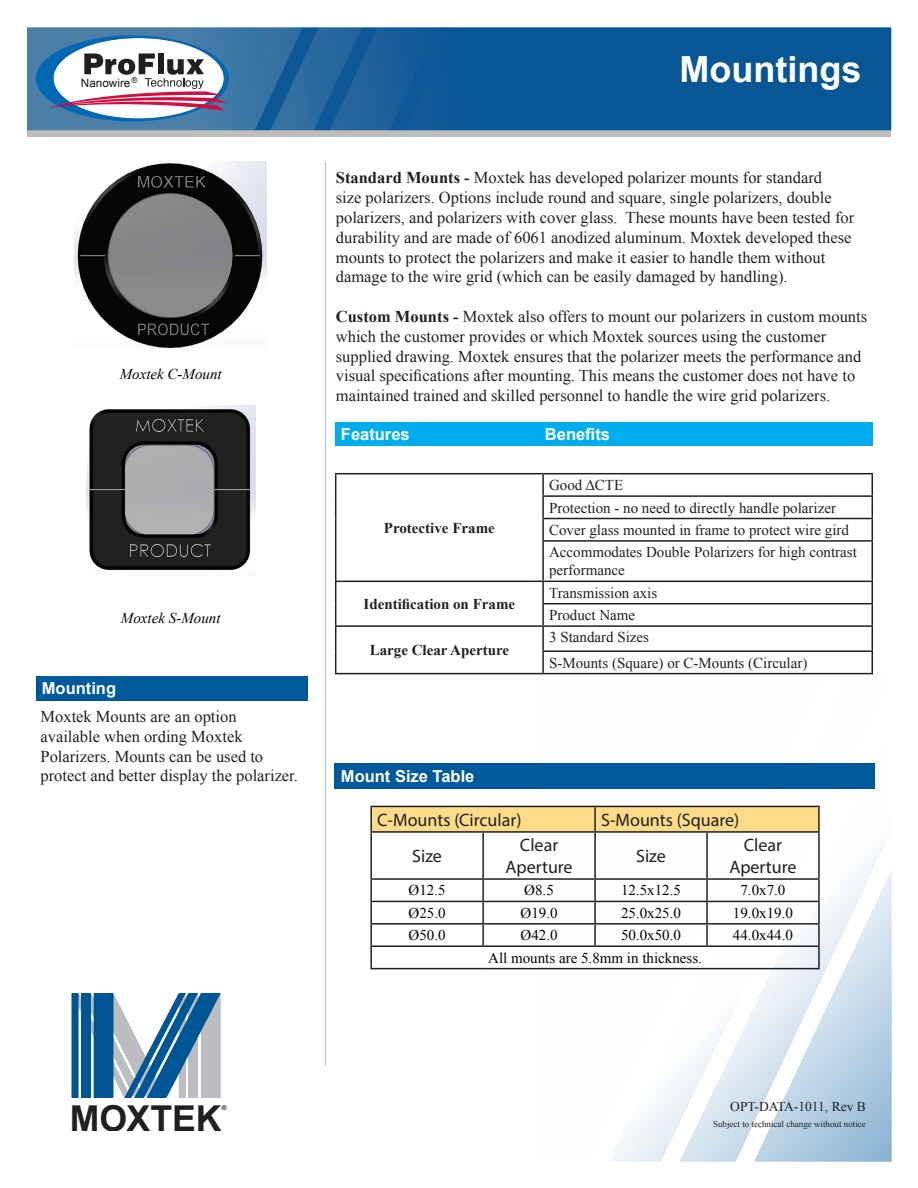
<style>
.page{position:relative;width:918px;height:1188px;background:#fff}
.page>*{position:absolute;margin:0;border:0;box-sizing:border-box;transform-origin:0 0}
.t1{font:700 36px "Arial";color:#fff}
.t2{font:700 35.7px "Arial";color:#231f20}
.t3{font:18px/21.6px "Myriad Pro";color:#231f20;text-align:center}
.t4{font:16.5px/19.8px "Times New Roman";color:#231f20}
.t5{font:700 16.5px "Arial";color:#fff}
.t6{font:15px/22.4px "Times New Roman";color:#231f20}
.t7{font:15px "Times New Roman";color:#040503}
.t8{font:700 15px "Times New Roman";color:#231f20}
.t9{font:italic 15px "Times New Roman";color:#040503}
.t10{font:13.5px "Times New Roman";color:#231f20}
.t11{font:13.05px "Raavi";color:#231f20}
.t12{font:9px "Times New Roman";color:#231f20}
.t13{font:700 6.6px "Arial";color:#231f20}
.s1{font-weight:700}
</style>
<div class="page">
<svg style="left:855px;top:667px;width:37px;height:495px"></svg>
<svg style="left:572px;top:667px;width:283px;height:495px"></svg>
<svg style="left:72px;top:993px;width:149px;height:105px"></svg>
<div style="left:81px;top:993px;width:10px;height:105px;background:#005595"></div>
<img style="left:27px;top:27px;width:864px;height:110px">
<hr style="left:335px;top:473px;width:208px;height:1px;background:#231f20">
<hr style="left:543px;top:473px;width:330px;height:1px;background:#231f20">
<hr style="left:542px;top:474px;width:2px;height:21px;background:#231f20">
<hr style="left:542px;top:495px;width:331px;height:2px;background:#231f20">
<hr style="left:542px;top:497px;width:2px;height:21px;background:#231f20">
<svg style="left:335px;top:474px;width:1px;height:67px"></svg>
<hr style="left:542px;top:518px;width:331px;height:1px;background:#231f20">
<hr style="left:542px;top:519px;width:2px;height:21px;background:#231f20">
<svg style="left:872px;top:474px;width:1px;height:66px"></svg>
<hr style="left:335px;top:541px;width:1px;height:40px;background:#231f20">
<hr style="left:542px;top:540px;width:331px;height:2px;background:#231f20">
<hr style="left:542px;top:542px;width:2px;height:39px;background:#231f20">
<hr style="left:872px;top:542px;width:1px;height:39px;background:#231f20">
<hr style="left:335px;top:581px;width:208px;height:1px;background:#231f20">
<hr style="left:543px;top:581px;width:330px;height:1px;background:#231f20">
<hr style="left:542px;top:582px;width:2px;height:21px;background:#231f20">
<hr style="left:542px;top:603px;width:331px;height:1px;background:#231f20">
<hr style="left:542px;top:604px;width:2px;height:21px;background:#231f20">
<hr style="left:335px;top:625px;width:208px;height:2px;background:#231f20">
<hr style="left:543px;top:625px;width:330px;height:2px;background:#231f20">
<hr style="left:542px;top:627px;width:2px;height:23px;background:#231f20">
<svg style="left:335px;top:582px;width:1px;height:91px"></svg>
<hr style="left:542px;top:650px;width:331px;height:2px;background:#231f20">
<hr style="left:542px;top:652px;width:2px;height:21px;background:#231f20">
<svg style="left:872px;top:582px;width:1px;height:91px"></svg>
<hr style="left:335px;top:673px;width:208px;height:1px;background:#231f20">
<hr style="left:543px;top:673px;width:330px;height:1px;background:#231f20">
<img style="left:75px;top:162px;width:192px;height:186px">
<img style="left:86px;top:406px;width:169px;height:165px">
<hr style="left:325px;top:162px;width:1px;height:904px;background:#bcbdc0">
<div style="left:36px;top:676px;width:271px;height:24px;background:#00599b"></div>
<div style="left:335px;top:763px;width:540px;height:26px;background:#00599b"></div>
<div style="left:335px;top:422px;width:538px;height:24px;background:#00aeef"></div>
<div style="left:372px;top:807px;width:446px;height:24px;background:#fcdc88"></div>
<hr style="left:370px;top:806px;width:113px;height:1px;background:#231f20">
<hr style="left:370px;top:807px;width:2px;height:24px;background:#231f20">
<hr style="left:483px;top:806px;width:112px;height:1px;background:#231f20">
<hr style="left:595px;top:806px;width:112px;height:1px;background:#231f20">
<hr style="left:594px;top:807px;width:2px;height:24px;background:#231f20">
<hr style="left:707px;top:806px;width:113px;height:1px;background:#231f20">
<hr style="left:818px;top:807px;width:2px;height:24px;background:#231f20">
<hr style="left:370px;top:831px;width:113px;height:2px;background:#231f20">
<hr style="left:370px;top:833px;width:2px;height:45px;background:#231f20">
<hr style="left:483px;top:831px;width:112px;height:2px;background:#231f20">
<hr style="left:482px;top:833px;width:2px;height:45px;background:#231f20">
<hr style="left:595px;top:831px;width:112px;height:2px;background:#231f20">
<hr style="left:594px;top:833px;width:2px;height:45px;background:#231f20">
<hr style="left:707px;top:831px;width:113px;height:2px;background:#231f20">
<hr style="left:706px;top:833px;width:2px;height:45px;background:#231f20">
<hr style="left:818px;top:833px;width:2px;height:45px;background:#231f20">
<hr style="left:370px;top:878px;width:113px;height:2px;background:#231f20">
<hr style="left:370px;top:880px;width:2px;height:21px;background:#231f20">
<hr style="left:483px;top:878px;width:112px;height:2px;background:#231f20">
<hr style="left:482px;top:880px;width:2px;height:21px;background:#231f20">
<hr style="left:595px;top:878px;width:112px;height:2px;background:#231f20">
<hr style="left:594px;top:880px;width:2px;height:21px;background:#231f20">
<hr style="left:707px;top:878px;width:113px;height:2px;background:#231f20">
<hr style="left:706px;top:880px;width:2px;height:21px;background:#231f20">
<hr style="left:818px;top:880px;width:2px;height:21px;background:#231f20">
<hr style="left:370px;top:901px;width:113px;height:1px;background:#231f20">
<hr style="left:370px;top:902px;width:2px;height:21px;background:#231f20">
<hr style="left:483px;top:901px;width:112px;height:1px;background:#231f20">
<hr style="left:482px;top:902px;width:2px;height:21px;background:#231f20">
<hr style="left:595px;top:901px;width:112px;height:1px;background:#231f20">
<hr style="left:594px;top:902px;width:2px;height:21px;background:#231f20">
<hr style="left:707px;top:901px;width:113px;height:1px;background:#231f20">
<hr style="left:706px;top:902px;width:2px;height:21px;background:#231f20">
<hr style="left:818px;top:902px;width:2px;height:21px;background:#231f20">
<hr style="left:370px;top:923px;width:113px;height:2px;background:#231f20">
<hr style="left:370px;top:925px;width:2px;height:20px;background:#231f20">
<hr style="left:483px;top:923px;width:112px;height:2px;background:#231f20">
<hr style="left:482px;top:925px;width:2px;height:20px;background:#231f20">
<hr style="left:595px;top:923px;width:112px;height:2px;background:#231f20">
<hr style="left:594px;top:925px;width:2px;height:20px;background:#231f20">
<hr style="left:707px;top:923px;width:113px;height:2px;background:#231f20">
<hr style="left:706px;top:925px;width:2px;height:20px;background:#231f20">
<hr style="left:818px;top:925px;width:2px;height:20px;background:#231f20">
<hr style="left:370px;top:945px;width:113px;height:2px;background:#231f20">
<hr style="left:370px;top:947px;width:2px;height:21px;background:#231f20">
<hr style="left:483px;top:945px;width:112px;height:2px;background:#231f20">
<hr style="left:595px;top:945px;width:112px;height:2px;background:#231f20">
<hr style="left:707px;top:945px;width:113px;height:2px;background:#231f20">
<hr style="left:818px;top:947px;width:2px;height:21px;background:#231f20">
<hr style="left:370px;top:968px;width:113px;height:1px;background:#231f20">
<hr style="left:483px;top:968px;width:112px;height:1px;background:#231f20">
<hr style="left:595px;top:968px;width:112px;height:1px;background:#231f20">
<hr style="left:707px;top:968px;width:113px;height:1px;background:#231f20">
<svg style="left:36px;top:35px;width:193px;height:86px"></svg>
<p class="t11" style="left:81px;top:74px;width:58px">Nanowire<sup>®</sup></p>
<p class="t9" style="left:120px;top:363px;width:104px">Moxtek C-Mount</p>
<p class="t9" style="left:121px;top:607px;width:101px">Moxtek S-Mount</p>
<p class="t5" style="left:42px;top:678px;width:76px">Mounting</p>
<p class="t4" style="left:40px;top:706px;width:259px">Moxtek Mounts are an option available when ording Moxtek Polarizers. Mounts can be used to protect and better display the polarizer.</p>
<h1 class="t1" style="left:680px;top:46px;width:183px">Mountings</h1>
<p class="t4" style="left:336px;top:168px;width:520px"><span class="s1">Standard Mounts -</span> Moxtek has developed polarizer mounts for standard<br>size polarizers. Options include round and square, single polarizers, double polarizers, and polarizers with cover glass. These mounts have been tested for durability and are made of 6061 anodized aluminum. Moxtek developed these mounts to protect the polarizers and make it easier to handle them without damage to the wire grid (which can be easily damaged by handling).</p>
<p class="t4" style="left:336px;top:306px;width:533px"><span class="s1">Custom Mounts -</span> Moxtek also offers to mount our polarizers in custom mounts which the customer provides or which Moxtek sources using the customer supplied drawing. Moxtek ensures that the polarizer meets the performance and visual specifications after mounting. This means the customer does not have to maintained trained and skilled personnel to handle the wire grid polarizers.</p>
<p class="t5" style="left:341px;top:423px;width:70px">Features</p>
<p class="t5" style="left:545px;top:423px;width:67px">Benefits</p>
<p class="t8" style="left:384px;top:517px;width:112px">Protective Frame</p>
<p class="t6" style="left:549px;top:474px;width:309px">Good ΔCTE<br>Protection - no need to directly handle polarizer Cover glass mounted in frame to protect wire gird Accommodates Double Polarizers for high contrast</p>
<p class="t6" style="left:549px;top:559px;width:77px">performance</p>
<p class="t8" style="left:364px;top:593px;width:153px">Identification on Frame</p>
<p class="t6" style="left:549px;top:581px;width:110px">Transmission axis<br>Product Name</p>
<p class="t8" style="left:370px;top:640px;width:141px">Large Clear Aperture</p>
<p class="t6" style="left:549px;top:625px;width:260px;line-height:25px">3 Standard Sizes<br>S-Mounts (Square) or C-Mounts (Circular)</p>
<p class="t5" style="left:341px;top:765px;width:135px">Mount Size Table</p>
<p class="t3" style="left:377px;top:809px;width:146px">C-Mounts (Circular)</p>
<p class="t3" style="left:601px;top:809px;width:140px">S-Mounts (Square)</p>
<p class="t3" style="left:412px;top:845px;width:31px">Size</p>
<p class="t3" style="left:506px;top:834px;width:69px">Clear<br>Aperture</p>
<p class="t3" style="left:636px;top:845px;width:31px">Size</p>
<p class="t3" style="left:729px;top:834px;width:69px">Clear<br>Aperture</p>
<p class="t7" style="left:409px;top:880px;width:39px">Ø12.5</p>
<p class="t7" style="left:524px;top:880px;width:31px">Ø8.5</p>
<p class="t7" style="left:621px;top:880px;width:61px">12.5x12.5</p>
<p class="t7" style="left:740px;top:880px;width:46px">7.0x7.0</p>
<p class="t7" style="left:409px;top:903px;width:39px">Ø25.0</p>
<p class="t7" style="left:521px;top:903px;width:39px">Ø19.0</p>
<p class="t7" style="left:621px;top:903px;width:61px">25.0x25.0</p>
<p class="t7" style="left:733px;top:903px;width:61px">19.0x19.0</p>
<p class="t7" style="left:409px;top:925px;width:39px">Ø50.0</p>
<p class="t7" style="left:521px;top:925px;width:39px">Ø42.0</p>
<p class="t7" style="left:621px;top:925px;width:61px">50.0x50.0</p>
<p class="t7" style="left:733px;top:925px;width:61px">44.0x44.0</p>
<p class="t7" style="left:488px;top:948px;width:215px">All mounts are 5.8mm in thickness.</p>
<h2 class="t2" style="left:70px;top:1095px;width:153px">MOXTEK</h2>
<p class="t13" style="left:222px;top:1103px;width:6px">®</p>
<p class="t10" style="left:730px;top:1097px;width:137px">OPT-DATA-1011, Rev B</p>
<p class="t12" style="left:713px;top:1118px;width:154px">Subject to technical change without notice</p>
</div>
